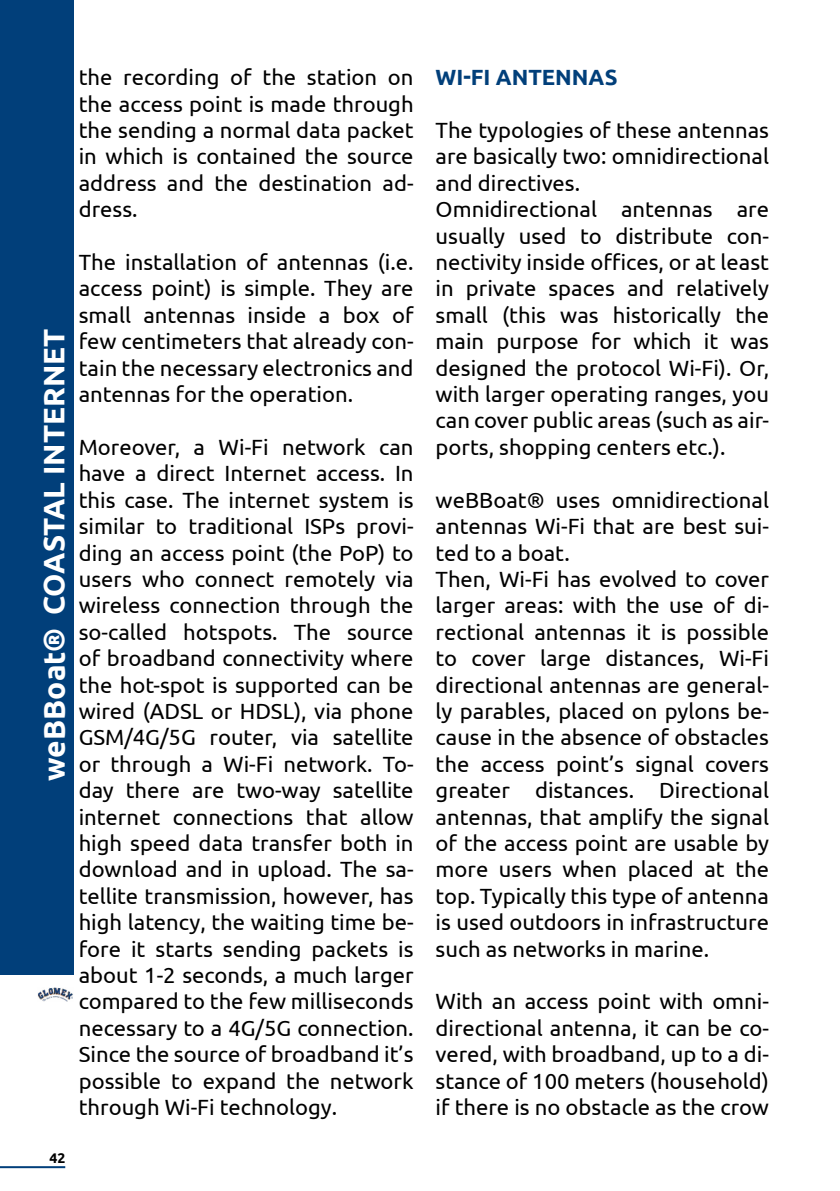
<style>
.page{position:relative;width:840px;height:1191px;background:#fff}
.page>*{position:absolute;margin:0;border:0;box-sizing:border-box;transform-origin:0 0}
.t1{font:700 29.6px "Ubuntu";color:#fff}
.t2{font:22px/26.4px "Ubuntu";color:#000;text-align:justify}
.t3{font:700 22px "Ubuntu";color:#013f7a}
.t4{font:700 14px "Ubuntu";color:#000}
.s1{font-size:30px}
</style>
<div class="page">
<img style="left:38px;top:988px;width:35px;height:13px">
<div style="left:0;top:0;width:74px;height:974px;background:#013f7a"></div>
<hr style="left:0;top:1166px;width:65px;height:2px;background:#013f7a">
<h1 class="t1" style="left:36px;top:780px;width:453px;rotate:-90deg"><span class="s1">weBBoat®</span> COASTAL INTERNET</h1>
<p class="t4" style="left:49px;top:1149px;width:17px">42</p>
<p class="t2" style="left:79px;top:63px;width:336px">the recording of the station on the access point is made through the sending a normal data packet in which is contained the source address and the destination ad&shy;dress.</p>
<p class="t2" style="left:79px;top:248px;width:336px">The installation of antennas (i.e. access point) is simple. They are small antennas inside a box of few centimeters that already con&shy;tain the necessary electronics and antennas for the operation.</p>
<p class="t2" style="left:79px;top:433px;width:336px">Moreover, a Wi-Fi network can have a direct Internet access. In this case. The internet system is similar to traditional ISPs provi&shy;ding an access point (the PoP) to users who connect remotely via wireless connection through the so-called hotspots. The source of broadband connectivity where the hot-spot is supported can be wired (ADSL or HDSL), via phone GSM/4G/5G router, via satellite or through a Wi-Fi network. To&shy;day there are two-way satellite internet connections that allow high speed data transfer both in download and in upload. The sa&shy;tellite transmission, however, has high latency, the waiting time be&shy;fore it starts sending packets is about 1-2 seconds, a much larger compared to the few milliseconds necessary to a 4G/5G connection.<br>Since the source of broadband it’s possible to expand the network through Wi-Fi technology.</p>
<p class="t3" style="left:435px;top:64px;width:183px">WI-FI ANTENNAS</p>
<p class="t2" style="left:435px;top:116px;width:335px;text-align:left">The typologies of these antennas are basically two: omnidirectional and directives.<br>Omnidirectional antennas are usually used to distribute con&shy;nectivity inside offices, or at least in private spaces and relatively small (this was historically the main purpose for which it was designed the protocol Wi-Fi). Or, with larger operating ranges, you can cover public areas (such as air&shy;ports, shopping centers etc.).</p>
<p class="t2" style="left:435px;top:486px;width:335px;text-align:left">weBBoat® uses omnidirectional antennas Wi-Fi that are best sui&shy;ted to a boat.<br>Then, Wi-Fi has evolved to cover larger areas: with the use of di&shy;rectional antennas it is possible to cover large distances, Wi-Fi directional antennas are general&shy;ly parables, placed on pylons be&shy;cause in the absence of obstacles the access point’s signal covers greater distances. Directional antennas, that amplify the signal of the access point are usable by more users when placed at the top. Typically this type of antenna is used outdoors in infrastructure such as networks in marine.</p>
<p class="t2" style="left:435px;top:987px;width:335px">With an access point with omni&shy;directional antenna, it can be co&shy;vered, with broadband, up to a di&shy;stance of 100 meters (household) if there is no obstacle as the crow</p>
</div>
